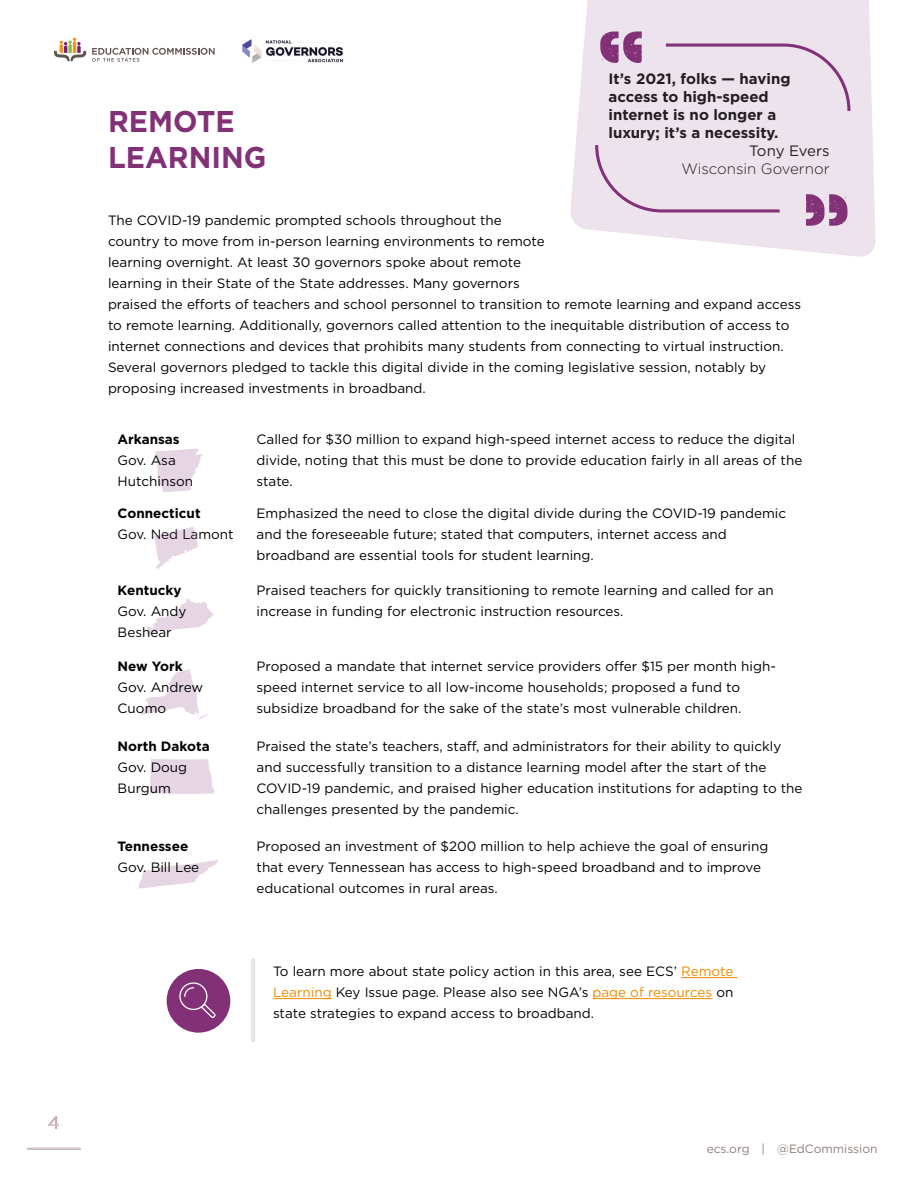
<style>
.page{position:relative;width:918px;height:1188px;background:#fff}
.page>*{position:absolute;margin:0;border:0;box-sizing:border-box;transform-origin:0 0}
.t1{font:700 30px "Gotham";color:#833177;scale:.96 1}
.t2{font:18px "Gotham";color:#833177}
.t3{font:700 15px/18px "Gotham";color:#231f20}
.t4{font:300 15px "Gotham";color:#231f20}
.t5{font:15px "Gotham";letter-spacing:-.01em;color:#231f20}
.t6{font:13.5px/21px "Gotham";color:#000}
.t7{font:700 13.5px "Gotham";color:#000}
.t8{font:12px "Gotham";color:#8a7f7b}
.s1{font-weight:700}
.s2{color:#ed8b00}
</style>
<div class="page">
<hr style="left:28px;top:1148px;width:52px;height:1px;background:#cec7c4">
<svg style="left:54px;top:38px;width:32px;height:23px"></svg>
<svg style="left:92px;top:48px;width:123px;height:14px"></svg>
<img style="left:242px;top:39px;width:101px;height:24px">
<svg style="left:570px;top:0;width:306px;height:257px;background:#efe6ef"></svg>
<svg style="left:600px;top:31px;width:42px;height:32px"></svg>
<svg style="left:806px;top:194px;width:41px;height:32px"></svg>
<svg style="left:595px;top:145px;width:185px;height:68px;background:#e7d9e6"></svg>
<div style="left:666px;top:44px;width:184px;height:67px;background:#ede3ed"></div>
<svg style="left:138px;top:860px;width:80px;height:29px"></svg>
<svg style="left:150px;top:759px;width:65px;height:35px;background:#e8d9e6"></svg>
<svg style="left:141px;top:669px;width:68px;height:50px"></svg>
<svg style="left:147px;top:599px;width:67px;height:36px"></svg>
<svg style="left:155px;top:448px;width:47px;height:44px"></svg>
<svg style="left:154px;top:527px;width:44px;height:42px"></svg>
<hr style="left:681px;top:977px;width:57px;height:1px;background:#ed8b00">
<hr style="left:273px;top:998px;width:59px;height:1px;background:#ed8b00">
<hr style="left:593px;top:998px;width:119px;height:1px;background:#ed8b00">
<div style="left:167px;top:969px;width:63px;height:64px;background:#833177;border-radius:50%"></div>
<svg style="left:179px;top:982px;width:37px;height:36px"></svg>
<hr style="left:251px;top:960px;width:4px;height:80px;background:#e8e6e5">
<h2 class="t2" style="left:48px;top:1111px;width:14px">4</h2>
<p class="t1" style="left:108px;top:101px;width:133px">REMOTE</p>
<p class="t1" style="left:108px;top:137px;width:167px">LEARNING</p>
<p class="t3" style="left:608px;top:69px;width:183px">It’s 2021, folks — having access to high-speed internet is no longer a luxury; it’s a necessity.</p>
<p class="t5" style="left:749px;top:141px;width:82px">Tony Evers</p>
<p class="t4" style="left:681px;top:159px;width:150px">Wisconsin Governor</p>
<p class="t6" style="left:108px;top:209px;width:695px">The COVID-19 pandemic prompted schools throughout the<br>country to move from in-person learning environments to remote<br>learning overnight. At least 30 governors spoke about remote<br>learning in their State of the State addresses. Many governors<br>praised the efforts of teachers and school personnel to transition to remote learning and expand access to remote learning. Additionally, governors called attention to the inequitable distribution of access to internet connections and devices that prohibits many students from connecting to virtual instruction.<br>Several governors pledged to tackle this digital divide in the coming legislative session, notably by proposing increased investments in broadband.</p>
<p class="t7" style="left:118px;top:431px;width:64px">Arkansas</p>
<p class="t6" style="left:118px;top:450px;width:77px">Gov. Asa<br>Hutchinson</p>
<p class="t7" style="left:118px;top:504px;width:84px">Connecticut</p>
<p class="t6" style="left:118px;top:523px;width:118px">Gov. Ned Lamont</p>
<p class="t7" style="left:118px;top:581px;width:65px">Kentucky</p>
<p class="t6" style="left:118px;top:600px;width:70px">Gov. Andy<br>Beshear</p>
<p class="t7" style="left:118px;top:658px;width:67px">New York</p>
<p class="t6" style="left:118px;top:677px;width:87px">Gov. Andrew<br>Cuomo</p>
<p class="t6" style="left:257px;top:429px;width:547px">Called for $30 million to expand high-speed internet access to reduce the digital divide, noting that this must be done to provide education fairly in all areas of the state.</p>
<p class="t6" style="left:257px;top:502px;width:531px">Emphasized the need to close the digital divide during the COVID-19 pandemic and the foreseeable future; stated that computers, internet access and broadband are essential tools for student learning.</p>
<p class="t6" style="left:257px;top:579px;width:519px">Praised teachers for quickly transitioning to remote learning and called for an increase in funding for electronic instruction resources.</p>
<p class="t6" style="left:257px;top:656px;width:521px">Proposed a mandate that internet service providers offer $15 per month high&shy;speed internet service to all low-income households; proposed a fund to subsidize broadband for the sake of the state’s most vulnerable children.</p>
<p class="t6" style="left:118px;top:736px;width:94px"><span class="s1">North Dakota<br></span>Gov. Doug<br>Burgum</p>
<p class="t6" style="left:257px;top:736px;width:548px">Praised the state’s teachers, staff, and administrators for their ability to quickly and successfully transition to a distance learning model after the start of the COVID-19 pandemic, and praised higher education institutions for adapting to the challenges presented by the pandemic.</p>
<p class="t7" style="left:118px;top:837px;width:72px">Tennessee</p>
<p class="t6" style="left:118px;top:856px;width:83px">Gov. Bill Lee</p>
<p class="t6" style="left:257px;top:835px;width:513px">Proposed an investment of $200 million to help achieve the goal of ensuring that every Tennessean has access to high-speed broadband and to improve educational outcomes in rural areas.</p>
<p class="t6" style="left:273px;top:961px;width:462px;text-align:justify">To learn more about state policy action in this area, see ECS’ <span class="s2">Remote Learning</span> Key Issue page. Please also see NGA’s <span class="s2">page of resources</span> on state strategies to expand access to broadband.</p>
<p class="t8" style="left:707px;top:1141px;width:172px">ecs.org | @EdCommission</p>
</div>
